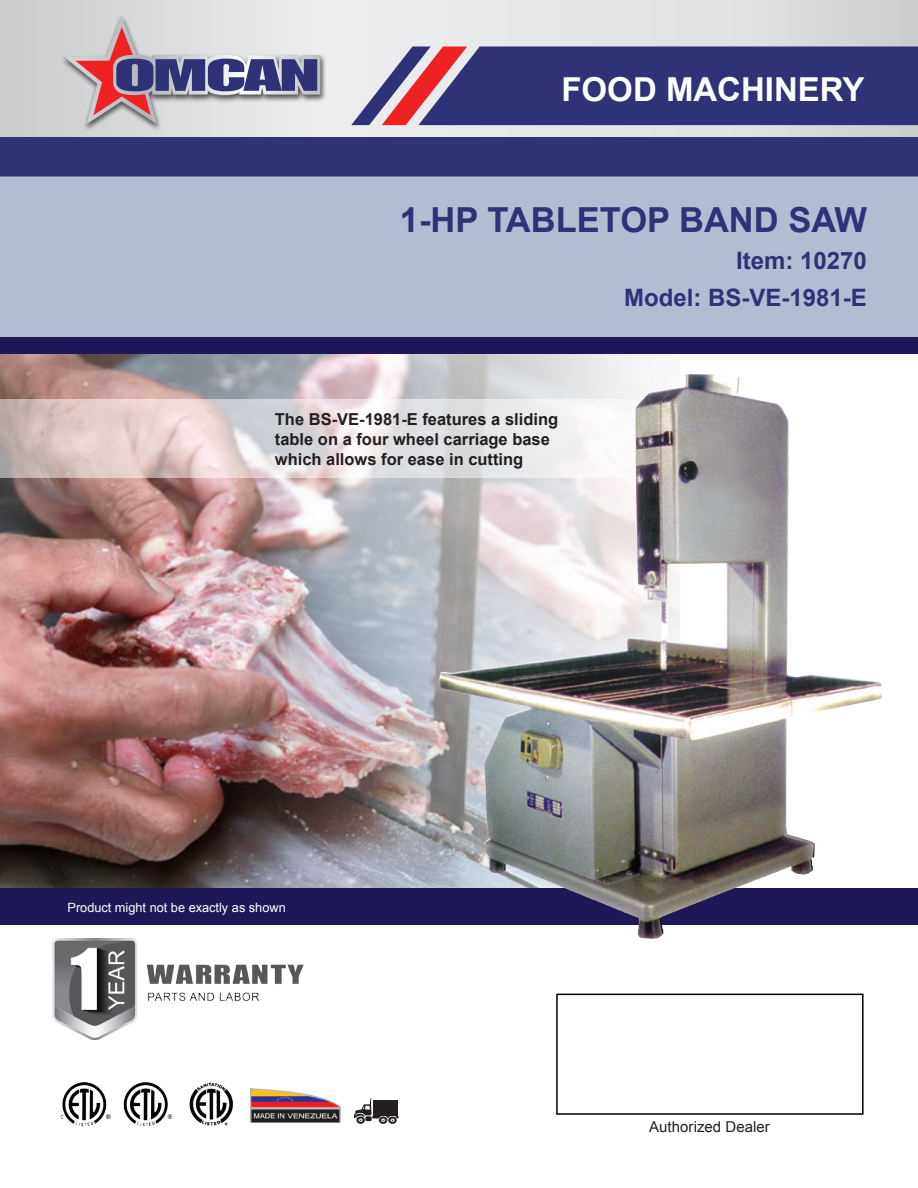
<style>
.page{position:relative;width:918px;height:1188px;background:#fff}
.page>*{position:absolute;margin:0;border:0;box-sizing:border-box;transform-origin:0 0}
.t1{font:700 34.5px "Arial";color:#2f3276}
.t2{font:700 33px "Arial";color:#fff}
.t3{font:700 24px "Arial";color:#2f3276}
.Text{font:700 16.5px "Arial";color:#231f20}
.t4{font:15px "Arial";letter-spacing:.005em;color:#231f20}
.t5{font:12.75px "Arial";color:#fff}
</style>
<div class="page">
<svg style="left:0;top:0;width:918px;height:137px;background:#dddee0"></svg>
<div style="left:0;top:137px;width:918px;height:39px;background:#2f3276"></div>
<svg style="left:351px;top:46px;width:567px;height:79px;background:#4a447e"></svg>
<div style="left:61px;top:14px;width:266px;height:118px;background:#231f20;opacity:.75"></div>
<svg style="left:64px;top:16px;width:256px;height:109px;background:#b7acba"></svg>
<img style="left:0;top:354px;width:788px;height:535px">
<div style="left:0;top:176px;width:918px;height:161px;background:#b4bcd4"></div>
<div style="left:0;top:338px;width:918px;height:16px;background:#1f1857"></div>
<div style="left:0;top:889px;width:918px;height:36px;background:#1f1857"></div>
<img style="left:53px;top:939px;width:251px;height:100px">
<div style="left:556px;top:994px;width:308px;height:121px;border:2px solid #000"></div>
<img style="left:60px;top:1082px;width:51px;height:45px">
<img style="left:123px;top:1082px;width:50px;height:45px">
<img style="left:189px;top:1082px;width:44px;height:44px">
<svg style="left:356px;top:1116px;width:9px;height:8px"></svg>
<svg style="left:388px;top:1117px;width:9px;height:7px"></svg>
<svg style="left:354px;top:1098px;width:45px;height:24px"></svg>
<img style="left:250px;top:1088px;width:90px;height:34px">
<svg style="left:0;top:400px;width:789px;height:78px;background:#d1c6c7"></svg>
<img style="left:439px;top:374px;width:247px;height:345px">
<p class="t2" style="left:561px;top:68px;width:305px">FOOD MACHINERY</p>
<p class="t1" style="left:400px;top:197px;width:469px">1-HP TABLETOP BAND SAW</p>
<p class="t3" style="left:736px;top:245px;width:132px">Item: 10270</p>
<p class="t3" style="left:624px;top:282px;width:244px">Model: BS-VE-1981-E</p>
<p class="Text" style="left:275px;top:408px;width:285px">The BS-VE-1981-E features a sliding</p>
<p class="Text" style="left:275px;top:428px;width:277px">table on a four wheel carriage base</p>
<p class="Text" style="left:275px;top:448px;width:250px">which allows for ease in cutting</p>
<p class="t5" style="left:68px;top:899px;width:220px">Product might not be exactly as shown</p>
<p class="t4" style="left:649px;top:1117px;width:122px">Authorized Dealer</p>
</div>
